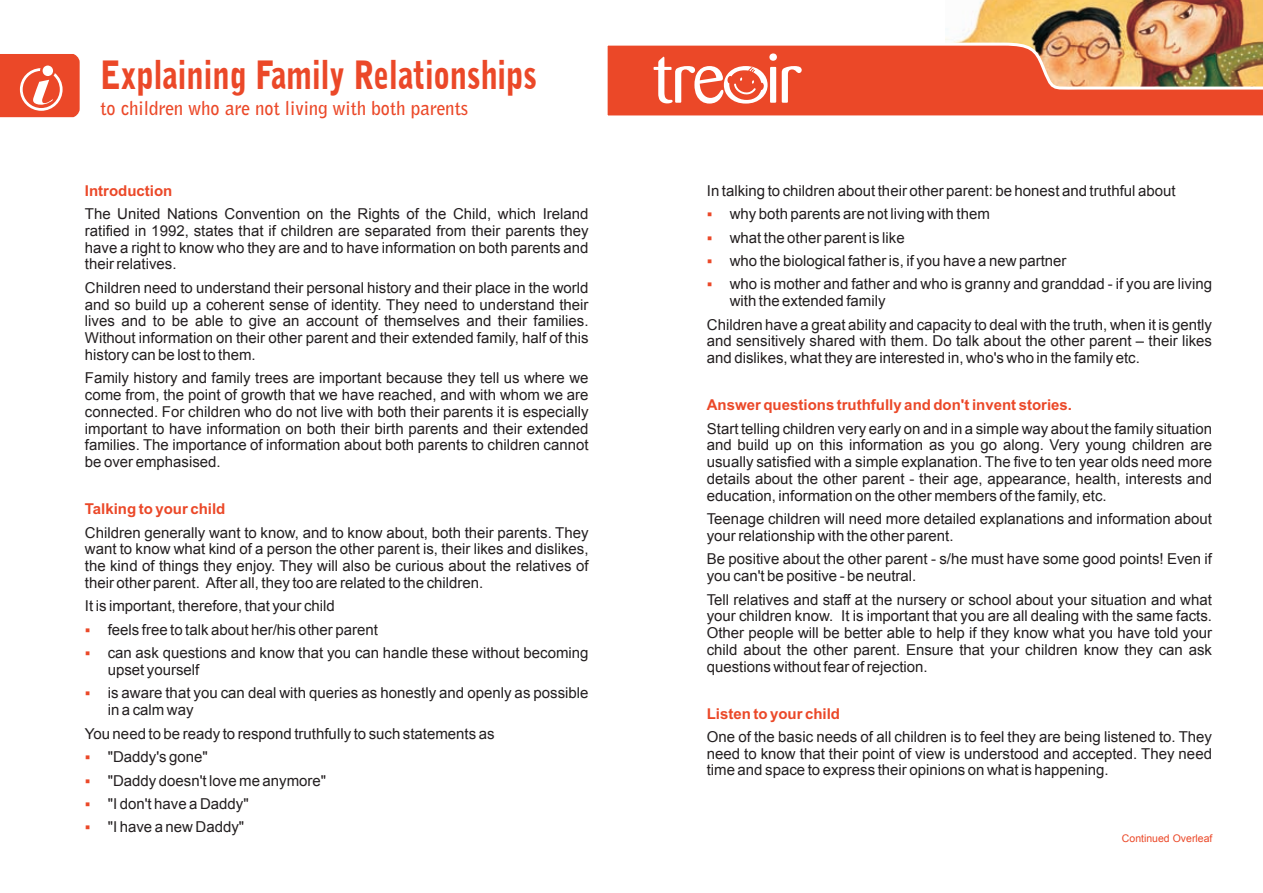
<style>
.page{position:relative;width:1263px;height:893px;background:#fff}
.page>*{position:absolute;margin:0;border:0;box-sizing:border-box;transform-origin:0 0}
.t1{font:900 38.85px "Bell Gothic BT";color:#eb4828;scale:.8 1}
.t2{font:700 19.05px "Bell Gothic BT";color:#eb4828}
.t3{font:15px/16.8px "Arial";color:#231f20;text-align:justify}
.t4{font:700 15px "Arial";color:#eb4828}
.t5{font:12.75px/23.4px "Wingdings";color:#eb4828;text-align:justify}
.t6{font:10.5px "Arial";color:#eb4828}
</style>
<div class="page">
<svg style="left:0;top:0;width:1263px;height:118px"></svg>
<svg style="left:653px;top:53px;width:149px;height:51px"></svg>
<h1 class="t1" style="left:100px;top:51px;width:547px">Explaining Family Relationships</h1>
<p class="t2" style="left:100px;top:100px;width:369px">to children who are not living with both parents</p>
<p class="t4" style="left:85px;top:185px;width:89px">Introduction</p>
<p class="t3" style="left:85px;top:206px;width:505px">The United Nations Convention on the Rights of the Child, which Ireland ratified in 1992, states that if children are separated from their parents they have a right to know who they are and to have information on both parents and their relatives.</p>
<p class="t3" style="left:85px;top:279px;width:505px">Children need to understand their personal history and their place in the world and so build up a coherent sense of identity. They need to understand their lives and to be able to give an account of themselves and their families.<br>Without information on their other parent and their extended family, half of this history can be lost to them.</p>
<p class="t3" style="left:85px;top:370px;width:505px">Family history and family trees are important because they tell us where we come from, the point of growth that we have reached, and with whom we are connected. For children who do not live with both their parents it is especially important to have information on both their birth parents and their extended families. The importance of information about both parents to children cannot be over emphasised.</p>
<p class="t4" style="left:85px;top:503px;width:142px">Talking to your child</p>
<p class="t3" style="left:85px;top:524px;width:505px">Children generally want to know, and to know about, both their parents. They want to know what kind of a person the other parent is, their likes and dislikes, the kind of things they enjoy. They will also be curious about the relatives of their other parent. After all, they too are related to the children.</p>
<p class="t3" style="left:108px;top:594px;width:482px;line-height:23.4px;text-align:left;text-indent:-23px">It is important, therefore, that your child<br>feels free to talk about her/his other parent<br>can ask questions and know that you can handle these without becoming</p>
<p class="t3" style="left:108px;top:658px;width:482px;line-height:23.4px">upset yourself<br>is aware that you can deal with queries as honestly and openly as possible</p>
<p class="t3" style="left:108px;top:702px;width:87px">in a calm way</p>
<p class="t3" style="left:85px;top:725px;width:411px">You need to be ready to respond truthfully to such statements as</p>
<p class="t3" style="left:108px;top:749px;width:102px">"Daddy's gone"</p>
<p class="t3" style="left:108px;top:772px;width:220px">"Daddy doesn't love me anymore"</p>
<p class="t3" style="left:108px;top:795px;width:143px">"I don't have a Daddy"</p>
<p class="t3" style="left:108px;top:819px;width:138px">"I have a new Daddy"</p>
<p class="t5" style="left:85px;top:682px;width:7px">▪</p>
<p class="t5" style="left:85px;top:746px;width:7px">▪ ▪ ▪ ▪</p>
<p class="t3" style="left:730px;top:179px;width:484px;line-height:23.4px;text-align:left;text-indent:-23px">In talking to children about their other parent: be honest and truthful about<br>why both parents are not living with them<br>what the other parent is like<br>who the biological father is, if you have a new partner<br>who is mother and father and who is granny and granddad - if you are living</p>
<p class="t3" style="left:707px;top:289px;width:507px;line-height:23.4px;text-indent:23px">with the extended family<br>Children have a great ability and capacity to deal with the truth, when it is gently</p>
<p class="t3" style="left:707px;top:333px;width:507px">and sensitively shared with them. Do talk about the other parent – their likes and dislikes, what they are interested in, who's who in the family etc.</p>
<p class="t5" style="left:707px;top:203px;width:7px">▪ ▪ ▪ ▪</p>
<p class="t4" style="left:707px;top:399px;width:367px">Answer questions truthfully and don't invent stories.</p>
<p class="t3" style="left:707px;top:420px;width:507px">Start telling children very early on and in a simple way about the family situation and build up on this information as you go along. Very young children are usually satisfied with a simple explanation. The five to ten year olds need more details about the other parent - their age, appearance, health, interests and education, information on the other members of the family, etc.</p>
<p class="t3" style="left:707px;top:511px;width:507px">Teenage children will need more detailed explanations and information about your relationship with the other parent.</p>
<p class="t3" style="left:707px;top:551px;width:507px">Be positive about the other parent - s/he must have some good points! Even if you can't be positive - be neutral.</p>
<p class="t3" style="left:707px;top:591px;width:507px">Tell relatives and staff at the nursery or school about your situation and what your children know. It is important that you are all dealing with the same facts.<br>Other people will be better able to help if they know what you have told your child about the other parent. Ensure that your children know they can ask questions without fear of rejection.</p>
<p class="t4" style="left:707px;top:708px;width:135px">Listen to your child</p>
<p class="t3" style="left:707px;top:728px;width:507px">One of the basic needs of all children is to feel they are being listened to. They need to know that their point of view is understood and accepted. They need time and space to express their opinions on what is happening.</p>
<p class="t6" style="left:1122px;top:832px;width:92px">Continued Overleaf</p>
</div>
